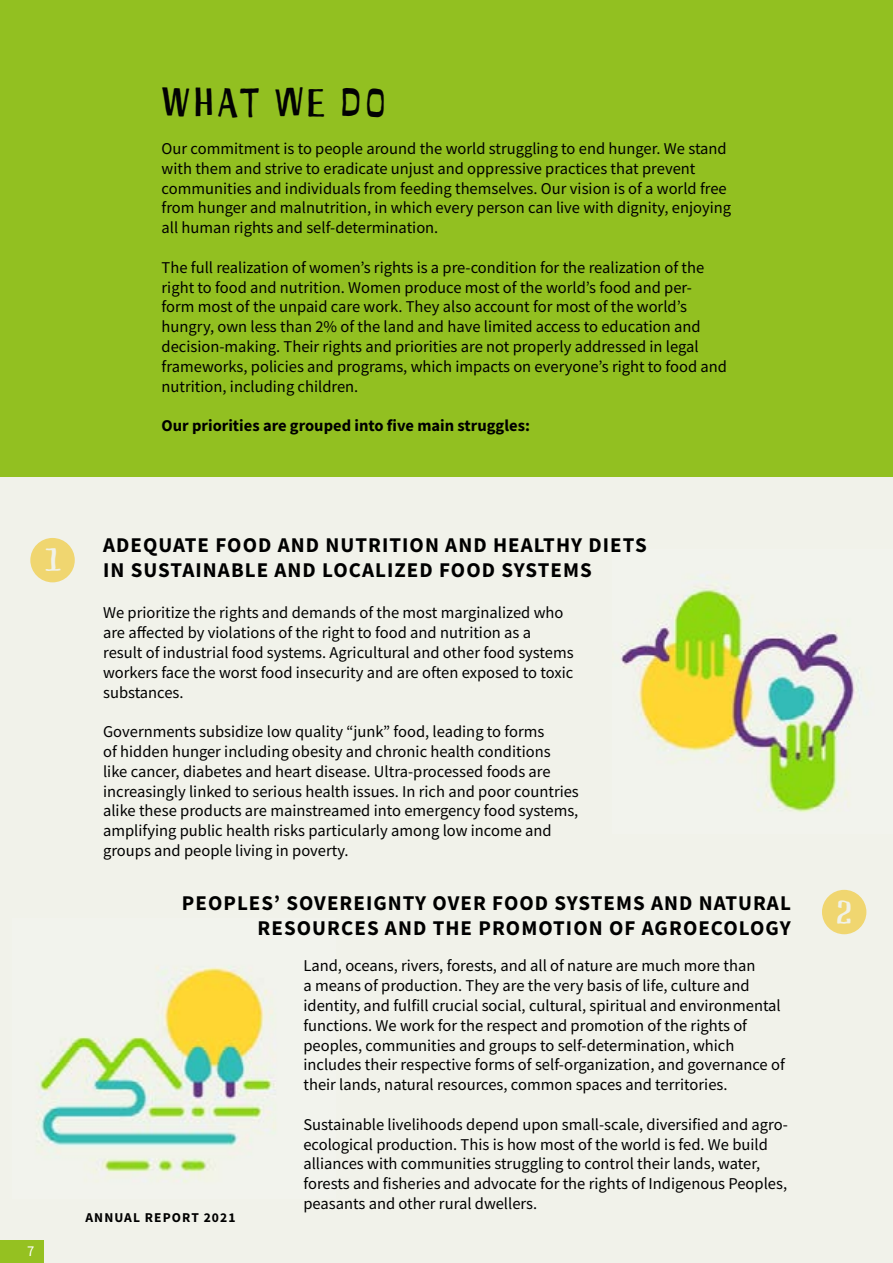
<style>
.page{position:relative;width:893px;height:1263px;background:#fff}
.page>*{position:absolute;margin:0;border:0;box-sizing:border-box;transform-origin:0 0}
.t1{font:42px "Fian Headline";letter-spacing:.075em;color:#020203}
.t2{font:34.5px "Fian Headline";color:#f1f2e9}
.t3{font:700 21px/25.2px "Fiantext";letter-spacing:.05em;color:#000}
.t4{font:16.5px/19.8px "Fiantext";color:#000}
.t5{font:700 16.5px "Fiantext";color:#000}
.t6{font:15px "Fiantext";color:#fff}
.t7{font:700 13.5px "Fiantext";letter-spacing:.08em;color:#000}
</style>
<div class="page">
<div style="left:0;top:477px;width:893px;height:786px;background:#f1f2ea"></div>
<img style="left:621px;top:574px;width:240px;height:239px">
<div style="left:0;top:0;width:893px;height:476px;background:#92c021"></div>
<img style="left:38px;top:967px;width:237px;height:215px">
<div style="left:30px;top:538px;width:45px;height:44px;background:#f0d670;border-radius:50%"></div>
<div style="left:822px;top:890px;width:44px;height:44px;background:#f0d670;border-radius:50%"></div>
<div style="left:0;top:1240px;width:44px;height:23px;background:#95c121"></div>
<h1 class="t1" style="left:162px;top:81px;width:226px">WhAT WE DO</h1>
<p class="t4" style="left:162px;top:138px;width:571px">Our commitment is to people around the world struggling to end hunger. We stand with them and strive to eradicate unjust and oppressive practices that prevent communities and individuals from feeding themselves. Our vision is of a world free from hunger and malnutrition, in which every person can live with dignity, enjoying all human rights and self-determination.</p>
<p class="t4" style="left:162px;top:257px;width:567px">The full realization of women’s rights is a pre-condition for the realization of the right to food and nutrition. Women produce most of the world’s food and per&shy;form most of the unpaid care work. They also account for most of the world’s hungry, own less than 2% of the land and have limited access to education and decision-making. Their rights and priorities are not properly addressed in legal frameworks, policies and programs, which impacts on everyone’s right to food and nutrition, including children.</p>
<p class="t5" style="left:162px;top:415px;width:370px">Our priorities are grouped into five main struggles:</p>
<h2 class="t2" style="left:45px;top:543px;width:18px">1</h2>
<p class="t3" style="left:103px;top:532px;width:545px">ADEQUATE FOOD AND NUTRITION AND HEALTHY DIETS<br>IN SUSTAINABLE AND LOCALIZED FOOD SYSTEMS</p>
<p class="t4" style="left:103px;top:603px;width:472px">We prioritize the rights and demands of the most marginalized who are affected by violations of the right to food and nutrition as a result of industrial food systems. Agricultural and other food systems workers face the worst food insecurity and are often exposed to toxic substances.</p>
<p class="t4" style="left:103px;top:722px;width:477px">Governments subsidize low quality “junk” food, leading to forms<br>of hidden hunger including obesity and chronic health conditions like cancer, diabetes and heart disease. Ultra-processed foods are increasingly linked to serious health issues. In rich and poor countries alike these products are mainstreamed into emergency food systems, amplifying public health risks particularly among low income and groups and people living in poverty.</p>
<p class="t6" style="left:27px;top:1242px;width:9px">7</p>
<p class="t3" style="left:182px;top:890px;width:610px;text-align:right">PEOPLES’ SOVEREIGNTY OVER FOOD SYSTEMS AND NATURAL<br>RESOURCES AND THE PROMOTION OF AGROECOLOGY</p>
<h2 class="t2" style="left:836px;top:894px;width:18px">2</h2>
<p class="t7" style="left:85px;top:1209px;width:151px">ANNUAL REPORT 2021</p>
<p class="t4" style="left:303px;top:956px;width:483px">Land, oceans, rivers, forests, and all of nature are much more than<br>a means of production. They are the very basis of life, culture and identity, and fulfill crucial social, cultural, spiritual and environmental functions. We work for the respect and promotion of the rights of peoples, communities and groups to self-determination, which includes their respective forms of self-organization, and governance of their lands, natural resources, common spaces and territories.</p>
<p class="t4" style="left:303px;top:1114px;width:486px">Sustainable livelihoods depend upon small-scale, diversified and agro&shy;ecological production. This is how most of the world is fed. We build alliances with communities struggling to control their lands, water, forests and fisheries and advocate for the rights of Indigenous Peoples, peasants and other rural dwellers.</p>
</div>
